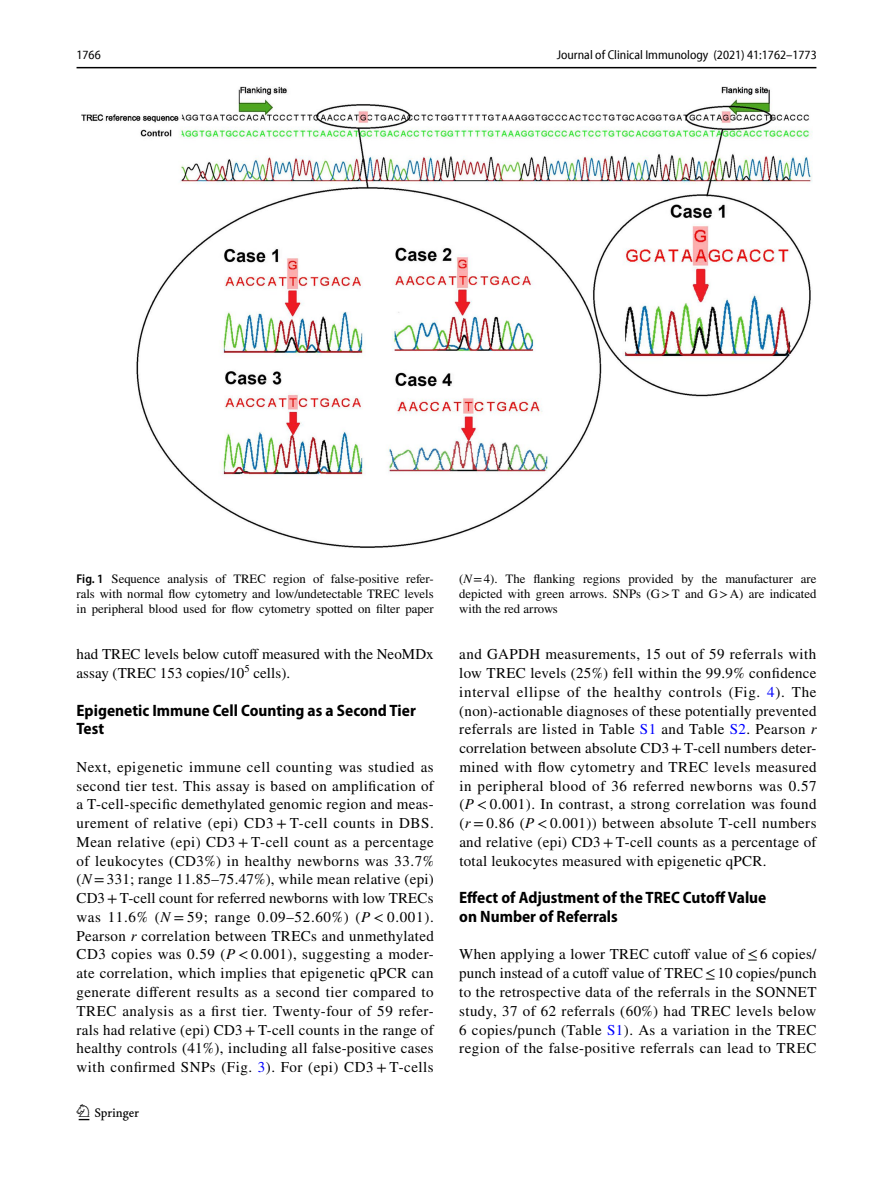
<style>
.page{position:relative;width:893px;height:1187px;background:#fff}
.page>*{position:absolute;margin:0;border:0;box-sizing:border-box;transform-origin:0 0}
.t1{font:22.5px "Springnew Regular 2";color:#000}
.t2{font:700 semi-condensed 16.5px/18.8px "Myriad Pro";color:#000}
.t3{font:15px/18.8px "STIX";letter-spacing:.02em;color:#000;text-align:justify}
.t4{font:12.75px/15px "STIX";color:#000;text-align:justify}
.t5{font:semi-condensed 12.75px "Myriad Pro Unic";color:#000}
.s1{font-family:"Myriad Pro";font-weight:600;font-stretch:semi-condensed}
.s2{font-style:italic}
.s3{color:#00f}
</style>
<div class="page">
<hr style="left:77px;top:67px;width:739px;height:1px;background:#000">
<img style="left:81px;top:87px;width:731px;height:461px">
<p class="t5" style="left:76px;top:50px;width:26px">1766</p>
<p class="t5" style="left:557px;top:50px;width:261px">Journal of Clinical Immunology (2021) 41:1762–1773</p>
<p class="t4" style="left:77px;top:572px;width:359px"><span class="s1">Fig. 1</span> Sequence analysis of TREC region of false-positive refer&shy;rals with normal flow cytometry and low/undetectable TREC levels in peripheral blood used for flow cytometry spotted on filter paper</p>
<p class="t4" style="left:459px;top:572px;width:359px">(<span class="s2">N</span>=4). The flanking regions provided by the manufacturer are depicted with green arrows. SNPs (G&gt;T and G&gt;A) are indicated with the red arrows</p>
<p class="t3" style="left:77px;top:646px;width:359px">had TREC levels below cutoff measured with the NeoMDx assay (TREC 153 copies/10<sup>5</sup> cells).</p>
<p class="t2" style="left:77px;top:700px;width:341px">Epigenetic Immune Cell Counting as a Second Tier<br>Test</p>
<p class="t3" style="left:77px;top:758px;width:359px">Next, epigenetic immune cell counting was studied as second tier test. This assay is based on amplification of a T-cell-specific demethylated genomic region and meas&shy;urement of relative (epi) CD3 + T-cell counts in DBS.<br>Mean relative (epi) CD3 + T-cell count as a percentage of leukocytes (CD3%) in healthy newborns was 33.7% (<span class="s2">N</span>=331; range 11.85–75.47%), while mean relative (epi)<br>CD3+T-cell count for referred newborns with low TRECs was 11.6% (<span class="s2">N</span> = 59; range 0.09–52.60%) (<span class="s2">P</span> &lt; 0.001).<br>Pearson <span class="s2">r</span> correlation between TRECs and unmethylated CD3 copies was 0.59 (<span class="s2">P</span> &lt; 0.001), suggesting a moder&shy;ate correlation, which implies that epigenetic qPCR can generate different results as a second tier compared to TREC analysis as a first tier. Twenty-four of 59 refer&shy;rals had relative (epi) CD3+T-cell counts in the range of healthy controls (41%), including all false-positive cases with confirmed SNPs (Fig. <span class="s3">3</span>). For (epi) CD3 + T-cells</p>
<h1 class="t1" style="left:79px;top:1104px;width:62px">1 3</h1>
<p class="t3" style="left:459px;top:646px;width:359px">and GAPDH measurements, 15 out of 59 referrals with low TREC levels (25%) fell within the 99.9% confidence interval ellipse of the healthy controls (Fig. <span class="s3">4</span>). The (non)-actionable diagnoses of these potentially prevented referrals are listed in Table <span class="s3">S1</span> and Table <span class="s3">S2</span>. Pearson <span class="s2">r </span>correlation between absolute CD3+T-cell numbers deter&shy;mined with flow cytometry and TREC levels measured in peripheral blood of 36 referred newborns was 0.57 (<span class="s2">P</span> &lt; 0.001). In contrast, a strong correlation was found (<span class="s2">r</span> = 0.86 (<span class="s2">P</span> &lt; 0.001)) between absolute T-cell numbers and relative (epi) CD3+T-cell counts as a percentage of total leukocytes measured with epigenetic qPCR.</p>
<p class="t2" style="left:459px;top:888px;width:309px">Effect of Adjustment of the TREC Cutoff Value on Number of Referrals</p>
<p class="t3" style="left:459px;top:946px;width:359px">When applying a lower TREC cutoff value of≤6 copies/ punch instead of a cutoff value of TREC≤10 copies/punch to the retrospective data of the referrals in the SONNET study, 37 of 62 referrals (60%) had TREC levels below 6 copies/punch (Table <span class="s3">S1</span>). As a variation in the TREC region of the false-positive referrals can lead to TREC</p>
</div>
